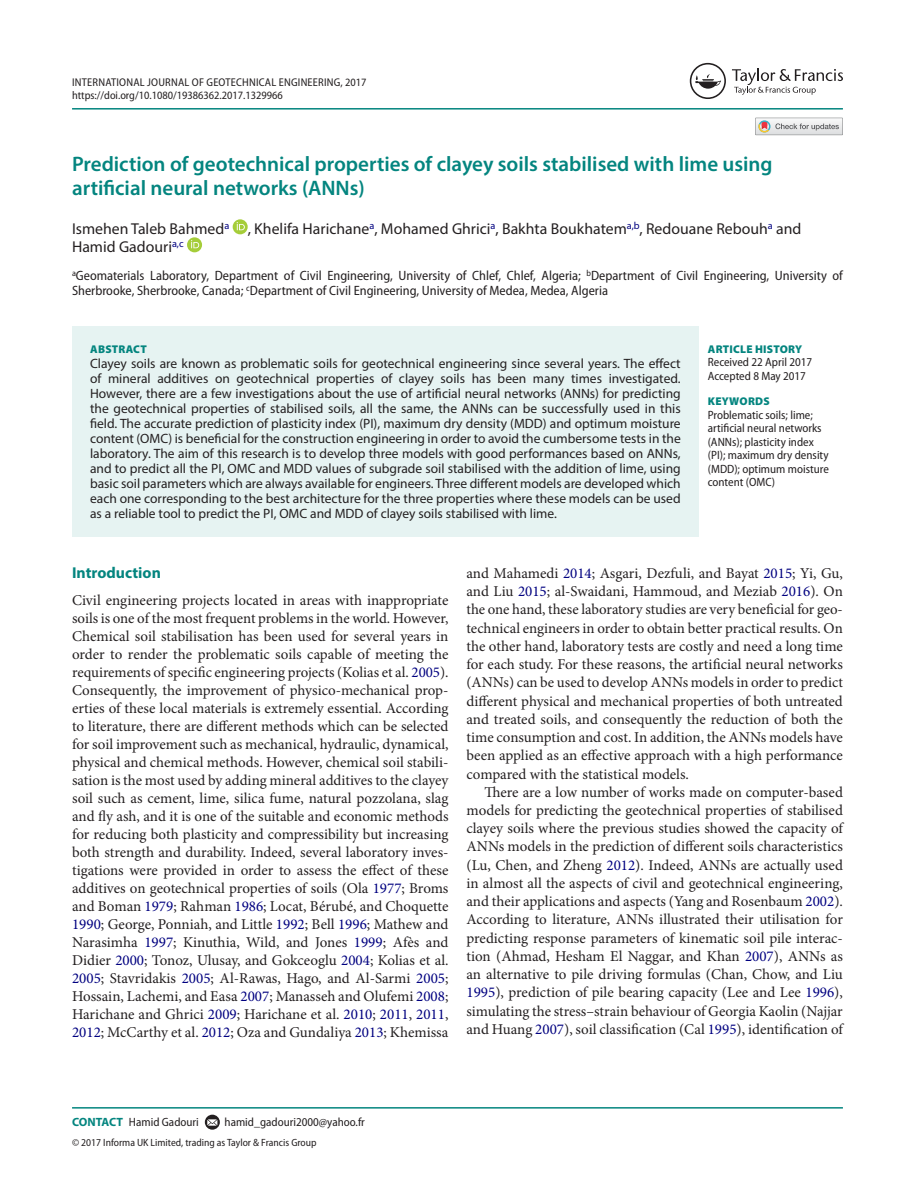
<style>
.page{position:relative;width:915px;height:1191px;background:#fff}
.page>*{position:absolute;margin:0;border:0;box-sizing:border-box;transform-origin:0 0}
.t1{font:600 21px/24px "Myriad Pro";color:#04857f}
.t2{font:15.75px/18px "Myriad Pro";color:#231f20}
.t3{font:700 15.75px "Myriad Pro";color:#04857f}
.t4{font:15px/18px "Minion Pro";color:#231f20;text-align:justify}
.t5{font:13.5px/15px "Myriad Pro";color:#231f20;text-align:justify}
.t6{font:semi-condensed 13.5px/15px "Myriad Pro";color:#231f20}
.t7{font:semi-condensed 12px/13.5px "Myriad Pro";color:#231f20}
.t8{font:semi-condensed 11.25px/13.5px "Myriad Pro";letter-spacing:.02em;color:#231f20}
.t9{font:900 11.25px "Myriad Pro";letter-spacing:.02em;color:#04857f}
.t10{font:semi-condensed 10.5px "Myriad Pro";color:#231f20}
.s1{color:#000080}
.s2{font-weight:700;font-stretch:normal;color:#04857f}
</style>
<div class="page">
<hr style="left:72px;top:108px;width:770px;height:2px;background:#04857f">
<div style="left:72px;top:326px;width:626px;height:210px;background:#e6f3f2"></div>
<svg style="left:232px;top:219px;width:15px;height:15px"></svg>
<svg style="left:236px;top:222px;width:9px;height:8px"></svg>
<svg style="left:187px;top:237px;width:15px;height:15px"></svg>
<svg style="left:191px;top:240px;width:8px;height:8px"></svg>
<hr style="left:72px;top:1107px;width:770px;height:1px;background:#04857f">
<svg style="left:205px;top:1114px;width:15px;height:15px"></svg>
<svg style="left:207px;top:1119px;width:10px;height:6px"></svg>
<svg style="left:732px;top:69px;width:110px;height:26px"></svg>
<svg style="left:689px;top:63px;width:36px;height:36px"></svg>
<svg style="left:755px;top:118px;width:87px;height:17px"></svg>
<p class="t8" style="left:72px;top:75px;width:296px">International Journal of Geotechnical Engi neering, 2017 https://doi.org/10.1080/19386362.2017.1329966</p>
<h1 class="t1" style="left:72px;top:151px;width:702px">Prediction of geotechnical properties of clayey soils stabilised with lime using artificial neural networks (ANNs)</h1>
<p class="t2" style="left:72px;top:220px;width:730px">Ismehen Taleb Bahmed<sup>a</sup> , Khelifa Harichane<sup>a</sup>, Mohamed Ghrici<sup>a</sup>, Bakhta Boukhatem<sup>a,b</sup>, Redouane Rebouh<sup>a</sup> and<br>Hamid Gadouri<sup>a,c</sup></p>
<p class="t6" style="left:72px;top:268px;width:772px"><sup>a</sup>Geomaterials Laboratory, Department of Civil Engineering, University of Chlef, Chlef, Algeria; <sup>b</sup>Department of Civil Engineering, University of<br>Sherbrooke, Sherbrooke, Canada; <sup>c</sup>Department of Civil Engineering, University of Medea, Medea, Algeria</p>
<p class="t9" style="left:90px;top:342px;width:58px">ABSTRACT</p>
<p class="t5" style="left:90px;top:355px;width:592px">Clayey soils are known as problematic soils for geotechnical engineering since several years. The effect of mineral additives on geotechnical properties of clayey soils has been many times investigated.<br>However, there are a few investigations about the use of artificial neural networks (ANNs) for predicting the geotechnical properties of stabilised soils, all the same, the ANNs can be successfully used in this field. The accurate prediction of plasticity index (PI), maximum dry density (MDD) and optimum moisture content (OMC) is beneficial for the construction engineering in order to avoid the cumbersome tests in the laboratory. The aim of this research is to develop three models with good performances based on ANNs, and to predict all the PI, OMC and MDD values of subgrade soil stabilised with the addition of lime, using basic soil parameters which are always available for engineers. Three different models are developed which each one corresponding to the best architecture for the three properties where these models can be used as a reliable tool to predict the PI, OMC and MDD of clayey soils stabilised with lime.</p>
<p class="t9" style="left:707px;top:342px;width:96px">ARTICLE HISTORY</p>
<p class="t7" style="left:707px;top:355px;width:106px">Received 22 April 2017<br>Accepted 8 May 2017</p>
<p class="t9" style="left:707px;top:395px;width:63px">KEYWORDS</p>
<p class="t7" style="left:707px;top:408px;width:123px">Problematic soils; lime; artificial neural networks (ANNs); plasticity index (PI); maximum dry density (MDD); optimum moisture content (OMC)</p>
<p class="t3" style="left:72px;top:562px;width:90px">Introduction</p>
<p class="t4" style="left:72px;top:591px;width:378px">Civil engineering projects located in areas with inappropriate soils is one of the most frequent problems in the world. However, Chemical soil stabilisation has been used for several years in order to render the problematic soils capable of meeting the requirements of specific engineering projects (Kolias et al. <span class="s1">2005</span>).<br>Consequently, the improvement of physico-mechanical prop&shy;erties of these local materials is extremely essential. According to literature, there are different methods which can be selected for soil improvement such as mechanical, hydraulic, dynamical, physical and chemical methods. However, chemical soil stabili&shy;sation is the most used by adding mineral additives to the clayey soil such as cement, lime, silica fume, natural pozzolana, slag and fly ash, and it is one of the suitable and economic methods for reducing both plasticity and compressibility but increasing both strength and durability. Indeed, several laboratory inves&shy;tigations were provided in order to assess the effect of these additives on geotechnical properties of soils (Ola <span class="s1">1977</span>; Broms and Boman <span class="s1">1979</span>; Rahman <span class="s1">1986</span>; Locat, Bérubé, and Choquette <span class="s1">1990</span>; George, Ponniah, and Little <span class="s1">1992</span>; Bell <span class="s1">1996</span>; Mathew and Narasimha <span class="s1">1997</span>; Kinuthia, Wild, and Jones <span class="s1">1999</span>; Afès and Didier <span class="s1">2000</span>; Tonoz, Ulusay, and Gokceoglu <span class="s1">2004</span>; Kolias et al.<br><span class="s1">2005</span>; Stavridakis <span class="s1">2005</span>; Al-Rawas, Hago, and Al-Sarmi <span class="s1">2005</span>; Hossain, Lachemi, and Easa <span class="s1">2007</span>; Manasseh and Olufemi <span class="s1">2008</span>; Harichane and Ghrici <span class="s1">2009</span>; Harichane et al. <span class="s1">2010</span>; <span class="s1">2011</span>, <span class="s1">2011</span>, <span class="s1">2012</span>; McCarthy et al. <span class="s1">2012</span>; Oza and Gundaliya <span class="s1">2013</span>; Khemissa</p>
<p class="t4" style="left:466px;top:564px;width:378px">and Mahamedi <span class="s1">2014</span>; Asgari, Dezfuli, and Bayat <span class="s1">2015</span>; Yi, Gu, and Liu <span class="s1">2015</span>; al-Swaidani, Hammoud, and Meziab <span class="s1">2016</span>). On the one hand, these laboratory studies are very beneficial for geo&shy;technical engineers in order to obtain better practical results. On the other hand, laboratory tests are costly and need a long time for each study. For these reasons, the artificial neural networks (ANNs) can be used to develop ANNs models in order to predict different physical and mechanical properties of both untreated and treated soils, and consequently the reduction of both the time consumption and cost. In addition, the ANNs models have been applied as an effective approach with a high performance compared with the statistical models.</p>
<p class="t4" style="left:466px;top:783px;width:378px;text-indent:18px">There are a low number of works made on computer-based models for predicting the geotechnical properties of stabilised clayey soils where the previous studies showed the capacity of ANNs models in the prediction of different soils characteristics (Lu, Chen, and Zheng <span class="s1">2012</span>). Indeed, ANNs are actually used in almost all the aspects of civil and geotechnical engineering, and their applications and aspects (Yang and Rosenbaum <span class="s1">2002</span>).<br>According to literature, ANNs illustrated their utilisation for predicting response parameters of kinematic soil pile interac&shy;tion (Ahmad, Hesham El Naggar, and Khan <span class="s1">2007</span>), ANNs as an alternative to pile driving formulas (Chan, Chow, and Liu <span class="s1">1995</span>), prediction of pile bearing capacity (Lee and Lee <span class="s1">1996</span>), simulating the stress–strain behaviour of Georgia Kaolin (Najjar and Huang <span class="s1">2007</span>), soil classification (Cal <span class="s1">1995</span>), identification of</p>
<p class="t7" style="left:72px;top:1115px;width:128px"><span class="s2">CONTACT</span> Hamid Gadouri</p>
<p class="t7" style="left:224px;top:1115px;width:142px">hamid_gadouri2000@yahoo.fr</p>
<p class="t10" style="left:72px;top:1136px;width:246px">© 2017 Informa UK Limited, trading as Taylor &amp; Francis Group</p>
</div>
